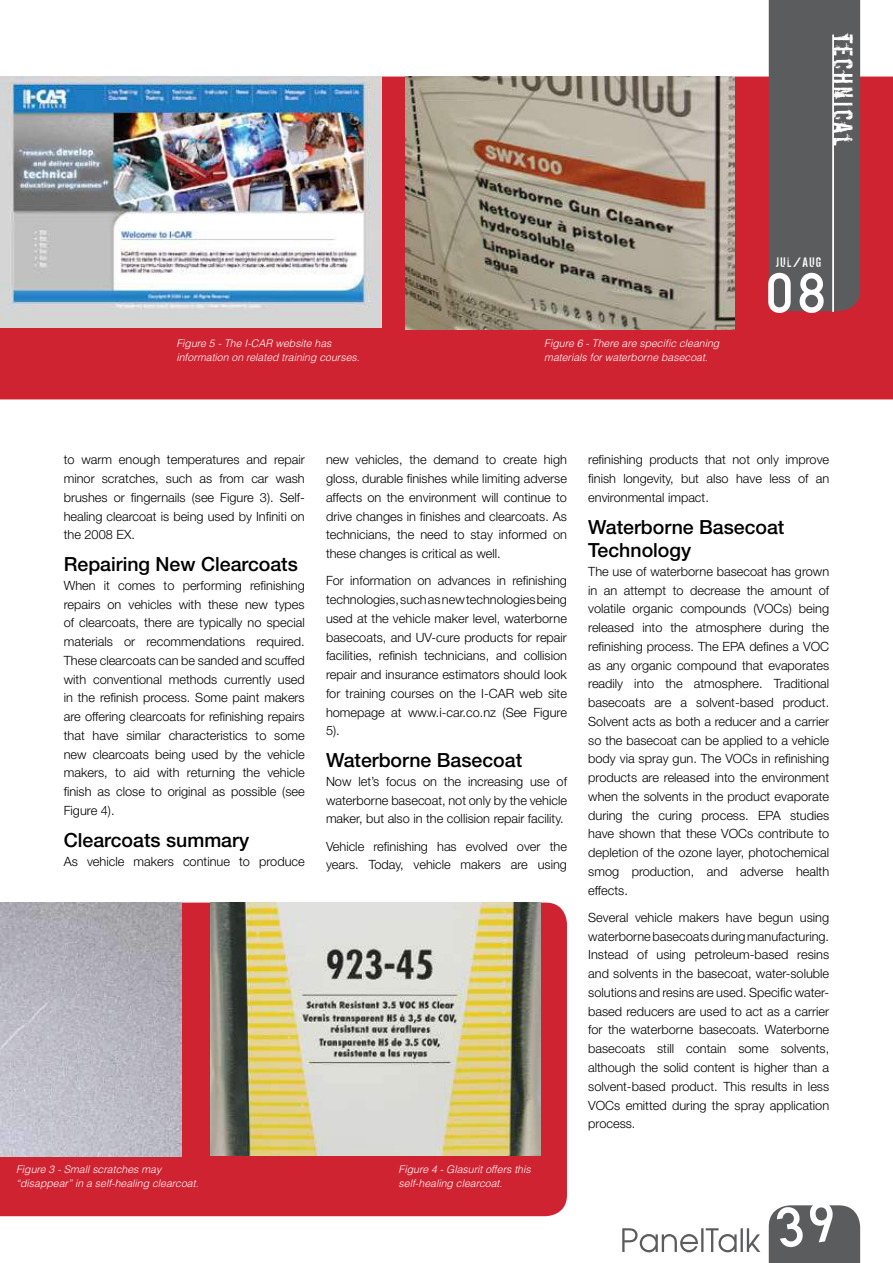
<style>
.page{position:relative;width:893px;height:1263px;background:#fff}
.page>*{position:absolute;margin:0;border:0;box-sizing:border-box;transform-origin:0 0}
.t1{font:55.5px "DIN Metal";color:#fff}
.t2{font:30px "Dirty Ego";color:#fff}
.t3{font:500 19.5px/23.4px "Helvetica Neue";color:#000}
.t4{font:15px "Dirty Ego";letter-spacing:.1em;color:#fff}
.t5{font:300 12.75px/18.8px "Helvetica Neue";color:#000;text-align:justify}
.t6{font:italic 300 10.5px/13.5px "Helvetica";color:#fff}
</style>
<div class="page">
<div style="left:0;top:77px;width:893px;height:322px;background:#d02332"></div>
<div style="left:0;top:902px;width:567px;height:314px;background:#d02332"></div>
<div style="left:769px;top:0;width:91px;height:311px;background:#5b5c5e"></div>
<svg style="left:622px;top:1228px;width:138px;height:24px"></svg>
<hr style="left:832px;top:35px;width:2px;height:277px;background:#fff">
<img style="left:0;top:902px;width:181px;height:255px">
<img style="left:211px;top:902px;width:329px;height:254px">
<img style="left:405px;top:77px;width:329px;height:253px">
<img style="left:0;top:77px;width:381px;height:250px">
<div style="left:769px;top:1205px;width:91px;height:58px;background:#5b5c5e"></div>
<p class="t6" style="left:176px;top:337px;width:185px">Figure 5 - The I-CAR website has information on related training courses.</p>
<p class="t6" style="left:544px;top:337px;width:177px">Figure 6 - There are specific cleaning materials for waterborne basecoat.</p>
<h2 class="t2" style="left:859px;top:34px;width:117px;rotate:90deg">technical</h2>
<p class="t4" style="left:776px;top:254px;width:47px">JUL/AUG</p>
<h1 class="t1" style="left:766px;top:261px;width:60px">08</h1>
<p class="t5" style="left:64px;top:450px;width:242px">to warm enough temperatures and repair minor scratches, such as from car wash brushes or fingernails (see Figure 3). Self&shy;healing clearcoat is being used by Infiniti on the 2008 EX.</p>
<h3 class="t3" style="left:64px;top:552px;width:236px">Repairing New Clearcoats</h3>
<p class="t5" style="left:64px;top:576px;width:242px">When it comes to performing refinishing repairs on vehicles with these new types of clearcoats, there are typically no special materials or recommendations required.<br>These clearcoats can be sanded and scuffed with conventional methods currently used in the refinish process. Some paint makers are offering clearcoats for refinishing repairs that have similar characteristics to some new clearcoats being used by the vehicle makers, to aid with returning the vehicle finish as close to original as possible (see Figure 4).</p>
<h3 class="t3" style="left:64px;top:828px;width:187px">Clearcoats summary</h3>
<p class="t5" style="left:64px;top:851px;width:242px">As vehicle makers continue to produce</p>
<p class="t5" style="left:326px;top:450px;width:242px">new vehicles, the demand to create high gloss, durable finishes while limiting adverse affects on the environment will continue to drive changes in finishes and clearcoats. As technicians, the need to stay informed on these changes is critical as well.</p>
<p class="t5" style="left:326px;top:571px;width:242px">For information on advances in refinishing technologies, such as new technologies being used at the vehicle maker level, waterborne basecoats, and UV-cure products for repair facilities, refinish technicians, and collision repair and insurance estimators should look for training courses on the I-CAR web site homepage at www.i-car.co.nz (See Figure 5).</p>
<h3 class="t3" style="left:326px;top:748px;width:198px">Waterborne Basecoat</h3>
<p class="t5" style="left:326px;top:772px;width:242px">Now let’s focus on the increasing use of waterborne basecoat, not only by the vehicle maker, but also in the collision repair facility.</p>
<p class="t5" style="left:326px;top:836px;width:242px">Vehicle refinishing has evolved over the years. Today, vehicle makers are using</p>
<p class="t6" style="left:16px;top:1163px;width:184px">Figure 3 - Small scratches may “disappear” in a self-healing clearcoat.</p>
<p class="t6" style="left:399px;top:1163px;width:134px">Figure 4 - Glasurit offers this self-healing clearcoat.</p>
<p class="t5" style="left:588px;top:450px;width:242px">refinishing products that not only improve finish longevity, but also have less of an environmental impact.</p>
<h3 class="t3" style="left:588px;top:515px;width:198px">Waterborne Basecoat<br>Technology</h3>
<p class="t5" style="left:588px;top:562px;width:242px">The use of waterborne basecoat has grown in an attempt to decrease the amount of volatile organic compounds (VOCs) being released into the atmosphere during the refinishing process. The EPA defines a VOC as any organic compound that evaporates readily into the atmosphere. Traditional basecoats are a solvent-based product.<br>Solvent acts as both a reducer and a carrier so the basecoat can be applied to a vehicle body via spray gun. The VOCs in refinishing products are released into the environment when the solvents in the product evaporate during the curing process. EPA studies have shown that these VOCs contribute to depletion of the ozone layer, photochemical smog production, and adverse health effects.</p>
<p class="t5" style="left:588px;top:908px;width:242px">Several vehicle makers have begun using waterborne basecoats during manufacturing.<br>Instead of using petroleum-based resins and solvents in the basecoat, water-soluble solutions and resins are used. Specific water&shy;based reducers are used to act as a carrier for the waterborne basecoats. Waterborne basecoats still contain some solvents, although the solid content is higher than a solvent-based product. This results in less VOCs emitted during the spray application process.</p>
</div>
